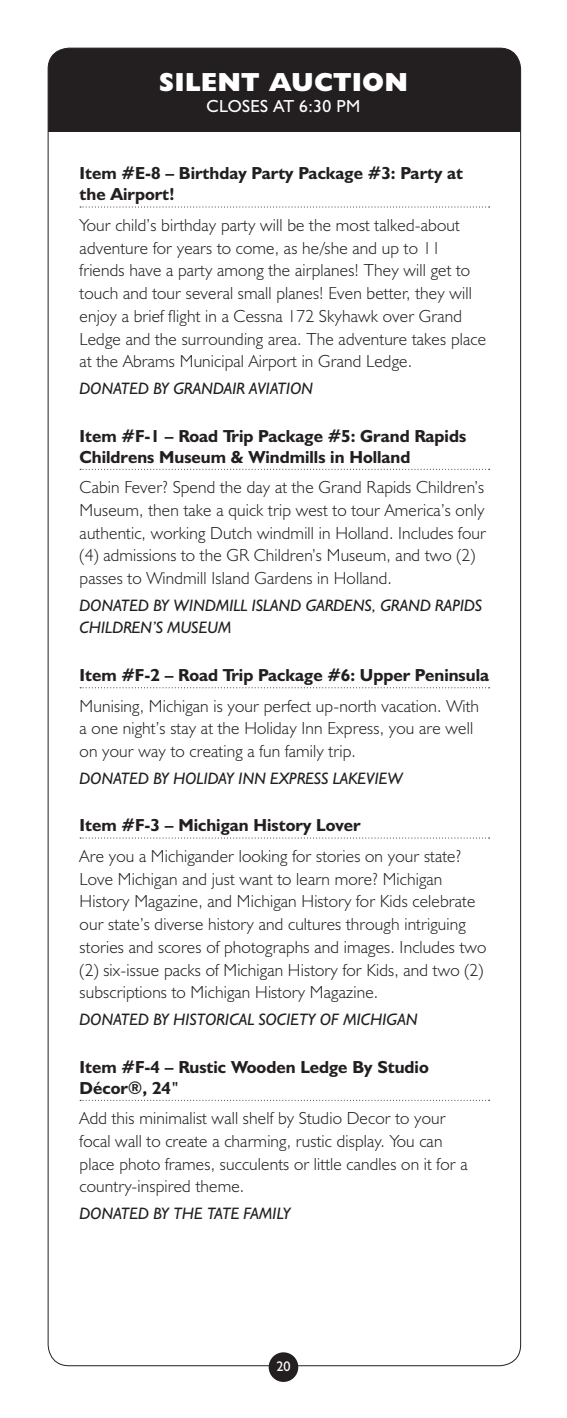
<style>
.page{position:relative;width:567px;height:1418px;background:#fff}
.page>*{position:absolute;margin:0;border:0;box-sizing:border-box;transform-origin:0 0}
.t1{font:800 26.25px "Humanist 521 BT";letter-spacing:.03em;color:#fff}
.t2{font:300 17.5px/22.8px "Humanist 521 BT";letter-spacing:.01em;color:#231f20}
.t3{font:700 17.5px/21px "Humanist 521 BT";color:#231f20}
.t4{font:17.5px "Humanist 521 BT";letter-spacing:.02em;color:#fff}
.t5{font:italic 16.62px/22.8px "Humanist 521 BT";color:#231f20}
.t6{font:14px "Humanist 521 BT";color:#fff}
.s1{font-family:"ITC Franklin Gothic Std";font-weight:400}
</style>
<div class="page">
<div style="left:48px;top:48px;width:473px;height:84px;background:#231f20"></div>
<div style="left:269px;top:1352px;width:29px;height:29px;background:#231f20;border-radius:50%"></div>
<svg style="left:80px;top:206px;width:410px;height:1px"></svg>
<svg style="left:80px;top:469px;width:410px;height:1px"></svg>
<svg style="left:80px;top:687px;width:410px;height:1px"></svg>
<svg style="left:80px;top:837px;width:410px;height:1px"></svg>
<svg style="left:80px;top:1099px;width:410px;height:1px"></svg>
<h1 class="t1" style="left:159px;top:66px;width:250px">SILENT AUCTION</h1>
<p class="t4" style="left:207px;top:95px;width:155px">CLOSES AT 6:30 PM</p>
<p class="t3" style="left:80px;top:162px;width:385px">Item #E-8 – Birthday Party Package #3: Party at the Airport!</p>
<p class="t2" style="left:80px;top:213px;width:408px">Your child’s birthday party will be the most talked-about adventure for years to come, as he/she and up to 11 friends have a party among the airplanes! They will get to touch and tour several small planes! Even better, they will enjoy a brief flight in a Cessna 172 Skyhawk over Grand Ledge and the surrounding area. The adventure takes place at the Abrams Municipal Airport in Grand Ledge.</p>
<p class="t5" style="left:80px;top:376px;width:235px">DONATED BY GRANDAIR AVIATION</p>
<p class="t3" style="left:80px;top:424px;width:388px">Item #F-1 – Road Trip Package #5: Grand Rapids<br>Childrens Museum &amp; Windmills in Holland</p>
<p class="t2" style="left:80px;top:475px;width:408px">Cabin Fever? Spend the day at the Grand Rapids Children’s Museum, then take a quick trip west to tour America’s only authentic, working Dutch windmill in Holland. Includes four (4) admissions to the GR Children’s Museum, and two (2) passes to Windmill Island Gardens in Holland.</p>
<p class="t5" style="left:80px;top:593px;width:404px">DONATED BY WINDMILL ISLAND GARDENS, GRAND RAPIDS<br>CHILDREN’S MUSEUM</p>
<p class="t3" style="left:80px;top:664px;width:411px">Item #F-2 – Road Trip Package #6: Upper Peninsula</p>
<p class="t2" style="left:80px;top:694px;width:401px">Munising, Michigan is your perfect up-north vacation. With a one night’s stay at the Holiday Inn Express, you are well on your way to creating a fun family trip.</p>
<p class="t5" style="left:80px;top:766px;width:325px">DONATED BY HOLIDAY INN EXPRESS LAKEVIEW</p>
<p class="t3" style="left:80px;top:814px;width:282px">Item #F-3 – Michigan History Lover</p>
<p class="t2" style="left:80px;top:844px;width:408px">Are you a Michigander looking for stories on your state?<br>Love Michigan and just want to learn more? Michigan History Magazine, and Michigan History for Kids celebrate our state’s diverse history and cultures through intriguing stories and scores of photographs and images. Includes two (2) six-issue packs of Michigan History for Kids, and two (2) subscriptions to Michigan History Magazine.</p>
<p class="t5" style="left:80px;top:1007px;width:340px">DONATED BY HISTORICAL SOCIETY OF MICHIGAN</p>
<p class="t3" style="left:80px;top:1055px;width:351px">Item #F-4 – Rustic Wooden Ledge By Studio<br>Décor®, 24<span class="s1">"</span></p>
<p class="t2" style="left:80px;top:1106px;width:389px">Add this minimalist wall shelf by Studio Decor to your focal wall to create a charming, rustic display. You can place photo frames, succulents or little candles on it for a country-inspired theme.</p>
<p class="t5" style="left:80px;top:1201px;width:213px">DONATED BY THE TATE FAMILY</p>
<p class="t6" style="left:276px;top:1357px;width:16px">20</p>
</div>
